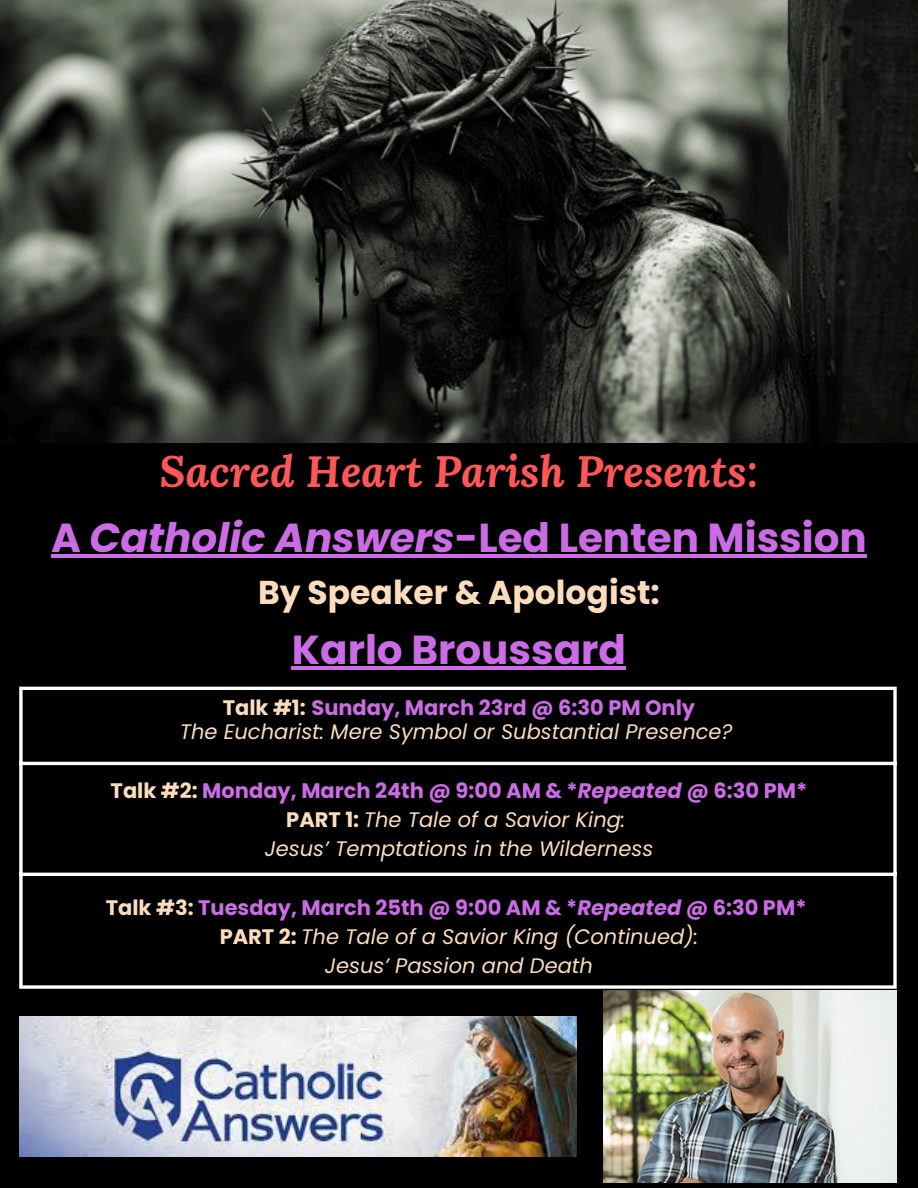
<style>
.page{position:relative;width:918px;height:1188px;background:#000}
.page>*{position:absolute;margin:0;border:0;box-sizing:border-box;transform-origin:0 0}
.t1{font:italic 700 43.5px "Lora";color:#ff5757}
.t2{font:700 40.5px "Poppins";color:#cb6ce6}
.t3{font:700 33px "Poppins";color:#fbdcbd}
.t4{font:italic 21px "Poppins";color:#fbdcbd}
.t5{font:700 21px "Poppins";color:#cb6ce6}
.s1{font-style:italic}
.s2{color:#fbdcbd}
.s3{font-weight:700;font-style:normal}
</style>
<div class="page">
<svg style="left:19px;top:690px;width:4px;height:295px"></svg>
<svg style="left:893px;top:690px;width:4px;height:295px"></svg>
<hr style="left:19px;top:687px;width:878px;height:3px;background:#fff">
<hr style="left:19px;top:762px;width:878px;height:3px;background:#fff">
<hr style="left:19px;top:873px;width:878px;height:3px;background:#fff">
<svg style="left:19px;top:985px;width:878px;height:4px"></svg>
<hr style="left:51px;top:555px;width:39px;height:3px;background:#cb6ce6">
<hr style="left:90px;top:555px;width:365px;height:3px;background:#cb6ce6">
<hr style="left:455px;top:555px;width:412px;height:3px;background:#cb6ce6">
<hr style="left:292px;top:666px;width:334px;height:3px;background:#cb6ce6">
<img style="left:19px;top:1017px;width:557px;height:139px">
<img style="left:604px;top:991px;width:292px;height:191px">
<img style="left:0;top:0;width:918px;height:442px">
<p class="t1" style="left:160px;top:442px;width:600px">Sacred Heart Parish Presents:</p>
<p class="t2" style="left:51px;top:510px;width:817px">A <span class="s1">Catholic Answers</span>-Led Lenten Mission</p>
<p class="t3" style="left:258px;top:569px;width:403px">By Speaker &amp; Apologist:</p>
<p class="t2" style="left:292px;top:621px;width:336px">Karlo Broussard</p>
<h1 class="t5" style="left:223px;top:693px;width:474px"><span class="s2">Talk #1:</span> Sunday, March 23rd @ 6:30 PM Only</h1>
<p class="t4" style="left:180px;top:717px;width:554px">The Eucharist: Mere Symbol or Substantial Presence?</p>
<p class="t5" style="left:111px;top:775px;width:698px"><span class="s2">Talk #2:</span> Monday, March 24th @ 9:00 AM &amp; *<span class="s1">Repeated</span> @ 6:30 PM*</p>
<p class="t4" style="left:286px;top:805px;width:341px"><span class="s3">PART 1:</span> The Tale of a Savior King:</p>
<p class="t4" style="left:265px;top:834px;width:390px">Jesus’ Temptations in the Wilderness</p>
<p class="t5" style="left:106px;top:892px;width:702px"><span class="s2">Talk #3:</span> Tuesday, March 25th @ 9:00 AM &amp; *<span class="s1">Repeated</span> @ 6:30 PM*</p>
<p class="t4" style="left:220px;top:922px;width:480px"><span class="s3">PART 2:</span> The Tale of a Savior King (Continued):</p>
<p class="t4" style="left:325px;top:951px;width:270px">Jesus’ Passion and Death</p>
</div>
